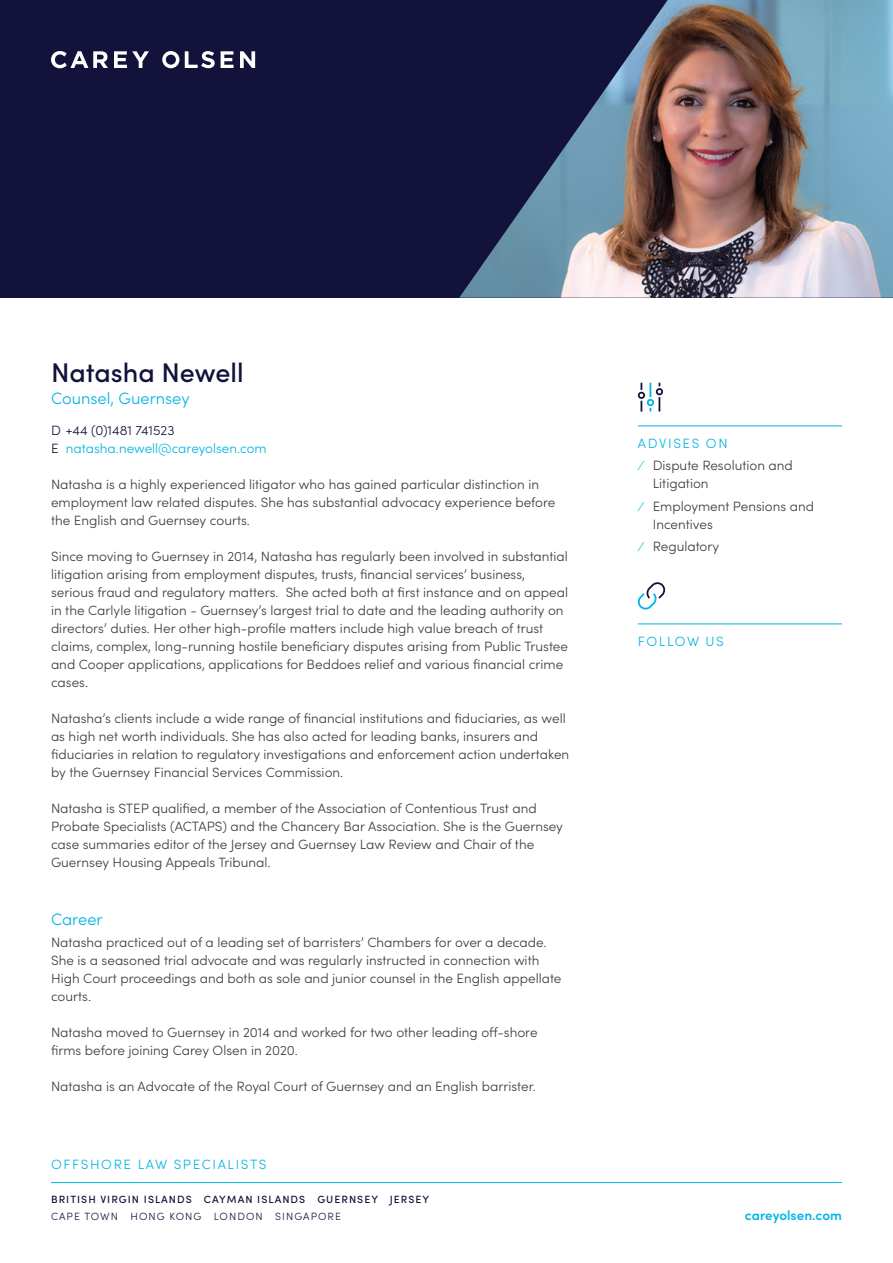
<style>
.page{position:relative;width:893px;height:1263px;background:#fff}
.page>*{position:absolute;margin:0;border:0;box-sizing:border-box;transform-origin:0 0}
.t1{font:500 27px "Sofia Pro";color:#13123a}
.t2{font:300 16.5px "Sofia Pro";color:#00b4e5}
.t3{font:300 13.5px/18px "Sofia Pro";color:#3c3c3b}
.t4{font:300 13.5px/18px "Sofia Pro";color:#00b4e5}
.t5{font:300 13.5px "Sofia Pro";letter-spacing:.12em;color:#00b4e5}
.t6{font:600 13.5px "Sofia Pro";color:#00b4e5}
.t7{font:300 13.5px "Sofia Pro";letter-spacing:.115em;color:#00b4e5}
.t8{font:500 10.5px "Sofia Pro";letter-spacing:.1em;color:#13123a}
.t9{font:300 10.5px "Sofia Pro";letter-spacing:.1em;color:#13123a}
.s1{color:#13123a}
.s2{color:#00b4e5}
</style>
<div class="page">
<hr style="left:51px;top:1182px;width:791px;height:1px;background:#00b4e5">
<hr style="left:638px;top:425px;width:204px;height:1px;background:#00b4e5">
<hr style="left:638px;top:623px;width:204px;height:1px;background:#00b4e5">
<svg style="left:637px;top:382px;width:26px;height:30px"></svg>
<svg style="left:637px;top:582px;width:29px;height:28px"></svg>
<div style="left:0;top:0;width:893px;height:298px;background:#13123a"></div>
<img style="left:459px;top:0;width:434px;height:298px">
<svg style="left:114px;top:51px;width:35px;height:17px"></svg>
<svg style="left:185px;top:51px;width:30px;height:17px"></svg>
<svg style="left:221px;top:51px;width:13px;height:17px"></svg>
<svg style="left:240px;top:51px;width:15px;height:17px"></svg>
<svg style="left:162px;top:51px;width:17px;height:17px"></svg>
<svg style="left:51px;top:51px;width:57px;height:17px"></svg>
<h1 class="t1" style="left:51px;top:353px;width:194px">Natasha Newell</h1>
<p class="t2" style="left:51px;top:386px;width:140px">Counsel, Guernsey</p>
<p class="t4" style="left:51px;top:421px;width:217px"><span class="s1">D +44 (0)1481 741523<br>E</span> natasha.newell@careyolsen.com</p>
<p class="t3" style="left:51px;top:475px;width:506px">Natasha is a highly experienced litigator who has gained particular distinction in employment law related disputes. She has substantial advocacy experience before the English and Guernsey courts.</p>
<p class="t3" style="left:51px;top:547px;width:519px">Since moving to Guernsey in 2014, Natasha has regularly been involved in substantial litigation arising from employment disputes, trusts, financial services’ business, serious fraud and regulatory matters. She acted both at first instance and on appeal in the Carlyle litigation - Guernsey’s largest trial to date and the leading authority on directors’ duties. Her other high-profile matters include high value breach of trust claims, complex, long-running hostile beneficiary disputes arising from Public Trustee and Cooper applications, applications for Beddoes relief and various financial crime cases.</p>
<p class="t3" style="left:51px;top:709px;width:520px">Natasha’s clients include a wide range of financial institutions and fiduciaries, as well as high net worth individuals. She has also acted for leading banks, insurers and fiduciaries in relation to regulatory investigations and enforcement action undertaken by the Guernsey Financial Services Commission.</p>
<p class="t3" style="left:51px;top:798px;width:513px">Natasha is STEP qualified, a member of the Association of Contentious Trust and Probate Specialists (ACTAPS) and the Chancery Bar Association. She is the Guernsey case summaries editor of the Jersey and Guernsey Law Review and Chair of the Guernsey Housing Appeals Tribunal.</p>
<p class="t2" style="left:51px;top:907px;width:53px">Career</p>
<p class="t3" style="left:51px;top:933px;width:512px">Natasha practiced out of a leading set of barristers’ Chambers for over a decade.<br>She is a seasoned trial advocate and was regularly instructed in connection with High Court proceedings and both as sole and junior counsel in the English appellate courts.</p>
<p class="t3" style="left:51px;top:1023px;width:488px">Natasha moved to Guernsey in 2014 and worked for two other leading off-shore firms before joining Carey Olsen in 2020.</p>
<p class="t3" style="left:51px;top:1077px;width:487px">Natasha is an Advocate of the Royal Court of Guernsey and an English barrister.</p>
<p class="t3" style="left:638px;top:431px;width:156px;line-height:22.5px"><span class="s2">ADVISES ON<br>⁄</span> Dispute Resolution and</p>
<p class="t3" style="left:640px;top:471px;width:176px;line-height:22.5px;text-indent:13px">Litigation<br><span class="s2">⁄</span> Employment Pensions and</p>
<p class="t3" style="left:640px;top:512px;width:81px;line-height:22.5px;text-align:center">Incentives<br><span class="s2">⁄</span> Regulatory</p>
<p class="t7" style="left:638px;top:631px;width:87px">FOLLOW US</p>
<p class="t5" style="left:51px;top:1155px;width:217px">OFFSHORE LAW SPECIALISTS</p>
<p class="t8" style="left:51px;top:1191px;width:380px">BRITISH VIRGIN ISLANDS CAYMAN ISLANDS GUERNSEY JERSEY</p>
<p class="t9" style="left:51px;top:1209px;width:291px">CAPE TOWN HONG KONG LONDON SINGAPORE</p>
<p class="t6" style="left:745px;top:1205px;width:98px">careyolsen.com</p>
</div>
